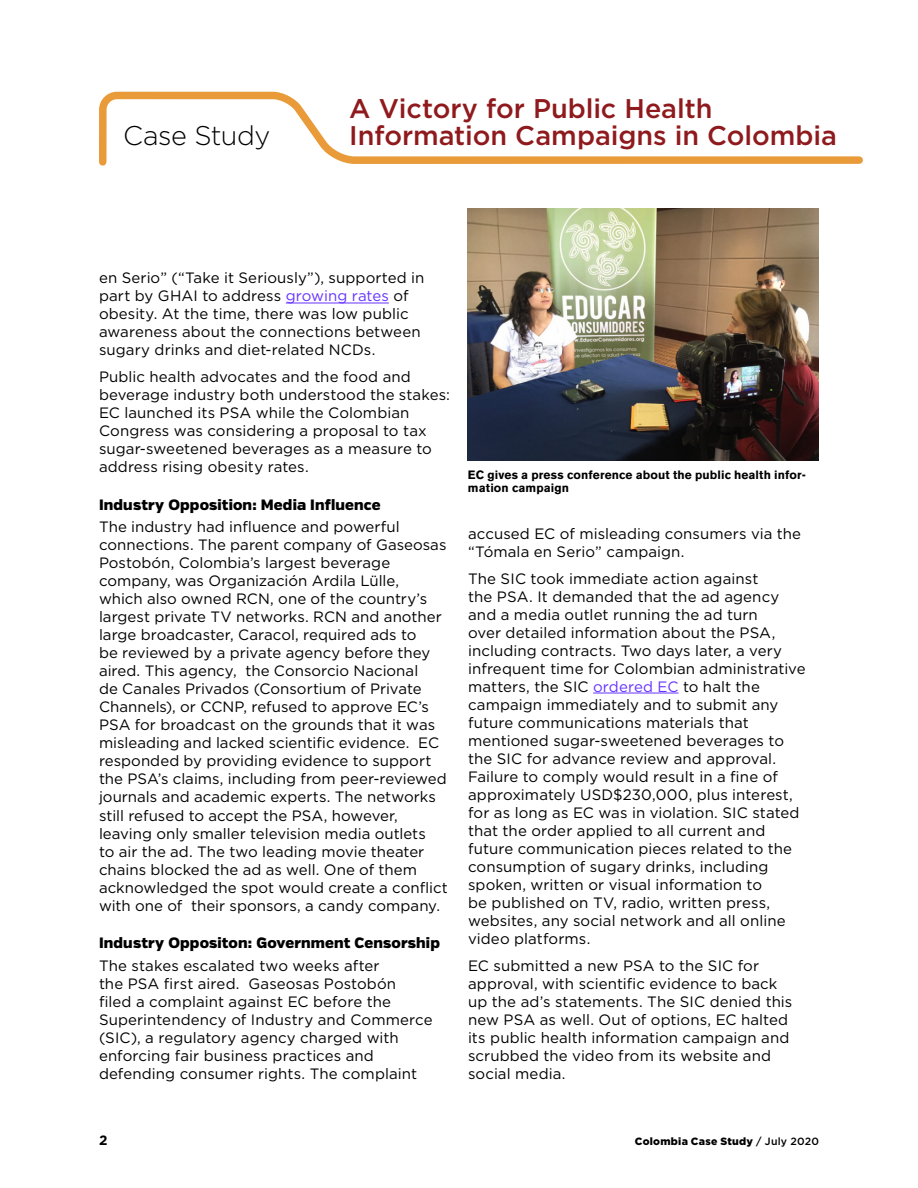
<style>
.page{position:relative;width:918px;height:1188px;background:#fff}
.page>*{position:absolute;margin:0;border:0;box-sizing:border-box;transform-origin:0 0}
.t1{font:500 27px/27px "Gotham";letter-spacing:-.005em;color:#8f1a1d}
.t2{font:300 27px "Gotham";letter-spacing:-.02em;color:#000}
.t3{font:15px/18px "Gotham";letter-spacing:.005em;color:#000}
.t4{font:900 15px "Verb";letter-spacing:.01em;color:#000}
.t5{font:700 13.5px "Gotham";color:#000}
.t6{font:700 12px/13.5px "Akzidenz Grotesk BE";letter-spacing:.01em;color:#000}
.t7{font:900 10.5px "Gotham";letter-spacing:.025em;color:#000}
.s1{color:#63f}
.s2{font-weight:500}
</style>
<div class="page">
<hr style="left:286px;top:303px;width:103px;height:1px;background:#63f">
<hr style="left:593px;top:693px;width:86px;height:1px;background:#63f">
<svg style="left:99px;top:91px;width:764px;height:75px"></svg>
<img style="left:468px;top:208px;width:351px;height:252px">
<h1 class="t2" style="left:123px;top:118px;width:149px">Case Study</h1>
<h1 class="t1" style="left:349px;top:94px;width:489px">A Victory for Public Health<br>Information Campaigns in Colombia</h1>
<p class="t3" style="left:99px;top:269px;width:327px">en Serio” (“Take it Seriously”), supported in part by GHAI to address <span class="s1">growing rates</span> of obesity. At the time, there was low public awareness about the connections between sugary drinks and diet-related NCDs.</p>
<p class="t3" style="left:99px;top:368px;width:353px">Public health advocates and the food and beverage industry both understood the stakes:<br>EC launched its PSA while the Colombian Congress was considering a proposal to tax sugar-sweetened beverages as a measure to address rising obesity rates.</p>
<p class="t4" style="left:99px;top:496px;width:283px">Industry Opposition: Media Influence</p>
<p class="t3" style="left:99px;top:518px;width:350px">The industry had influence and powerful connections. The parent company of Gaseosas Postobón, Colombia’s largest beverage company, was Organización Ardila Lülle,<br>which also owned RCN, one of the country’s largest private TV networks. RCN and another large broadcaster, Caracol, required ads to<br>be reviewed by a private agency before they aired. This agency, the Consorcio Nacional<br>de Canales Privados (Consortium of Private Channels), or CCNP, refused to approve EC’s PSA for broadcast on the grounds that it was misleading and lacked scientific evidence. EC responded by providing evidence to support the PSA’s claims, including from peer-reviewed journals and academic experts. The networks still refused to accept the PSA, however, leaving only smaller television media outlets<br>to air the ad. The two leading movie theater chains blocked the ad as well. One of them acknowledged the spot would create a conflict with one of their sponsors, a candy company.</p>
<p class="t4" style="left:99px;top:934px;width:342px">Industry Oppositon: Government Censorship</p>
<p class="t3" style="left:99px;top:956px;width:335px">The stakes escalated two weeks after<br>the PSA first aired. Gaseosas Postobón<br>filed a complaint against EC before the Superintendency of Industry and Commerce (SIC), a regulatory agency charged with enforcing fair business practices and defending consumer rights. The complaint</p>
<p class="t6" style="left:468px;top:468px;width:340px">EC gives a press conference about the public health infor&shy;mation campaign</p>
<p class="t3" style="left:468px;top:524px;width:335px">accused EC of misleading consumers via the “Tómala en Serio” campaign.</p>
<p class="t3" style="left:468px;top:569px;width:339px">The SIC took immediate action against<br>the PSA. It demanded that the ad agency and a media outlet running the ad turn<br>over detailed information about the PSA, including contracts. Two days later, a very infrequent time for Colombian administrative matters, the SIC <span class="s1">ordered EC</span> to halt the campaign immediately and to submit any future communications materials that mentioned sugar-sweetened beverages to the SIC for advance review and approval.<br>Failure to comply would result in a fine of approximately USD$230,000, plus interest, for as long as EC was in violation. SIC stated that the order applied to all current and future communication pieces related to the consumption of sugary drinks, including spoken, written or visual information to<br>be published on TV, radio, written press, websites, any social network and all online video platforms.</p>
<p class="t3" style="left:468px;top:956px;width:326px">EC submitted a new PSA to the SIC for approval, with scientific evidence to back up the ad’s statements. The SIC denied this new PSA as well. Out of options, EC halted its public health information campaign and scrubbed the video from its website and social media.</p>
<p class="t5" style="left:99px;top:1131px;width:10px">2</p>
<p class="t7" style="left:635px;top:1134px;width:186px">Colombia Case Study <span class="s2">/ July 2020</span></p>
</div>
